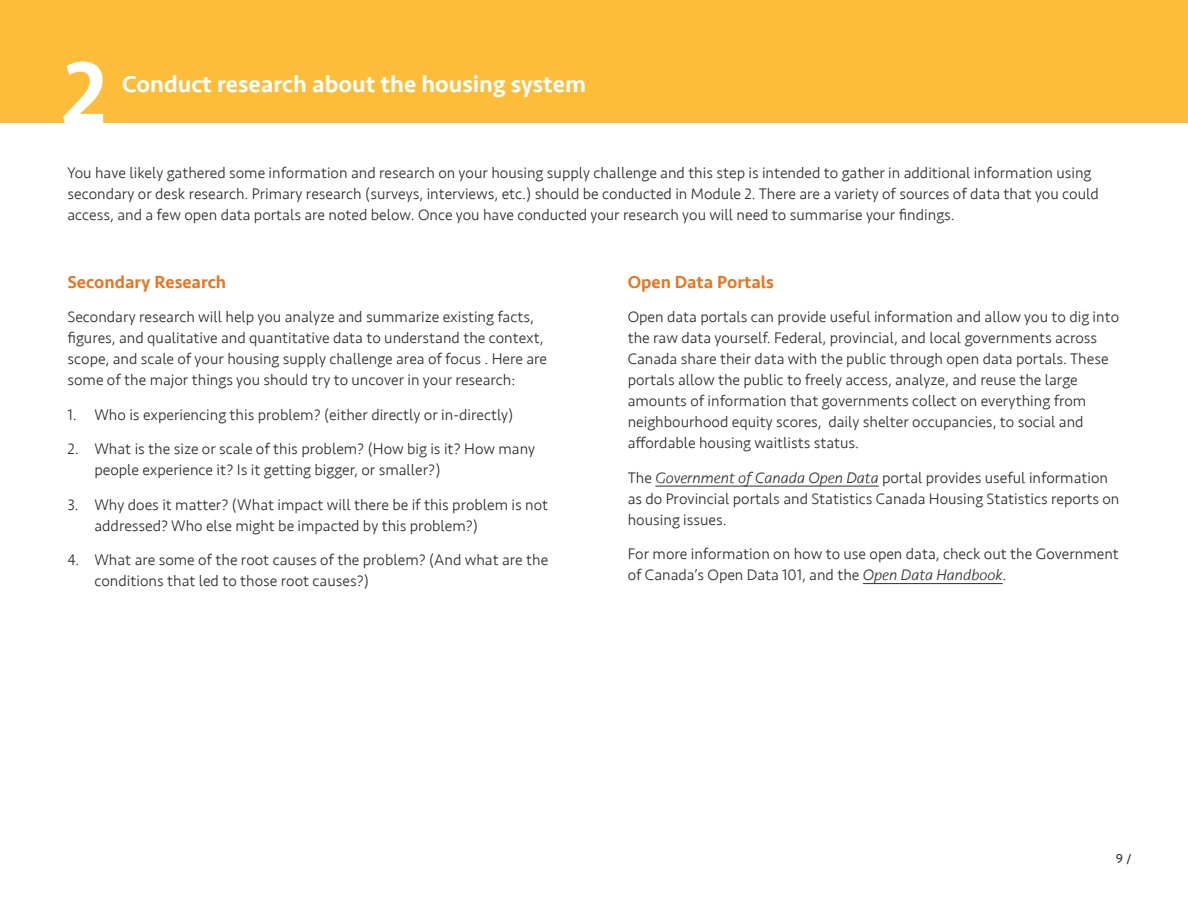
<style>
.page{position:relative;width:1188px;height:918px;background:#fff}
.page>*{position:absolute;margin:0;border:0;box-sizing:border-box;transform-origin:0 0}
.t1{font:500 24px "Seravek";color:#fff}
.t2{font:500 18px "Seravek";color:#e87524}
.t3{font:300 15.75px/21px "Seravek";color:#30302f}
.t4{font:13.5px "Seravek";color:#30302f}
.s1{font-style:italic}
</style>
<div class="page">
<hr style="left:655px;top:486px;width:224px;height:1px;background:#30302f">
<hr style="left:863px;top:583px;width:140px;height:1px;background:#30302f">
<div style="left:0;top:0;width:1188px;height:123px;background:#fdbd3b"></div>
<svg style="left:63px;top:62px;width:40px;height:61px"></svg>
<h1 class="t1" style="left:122px;top:69px;width:465px">Conduct research about the housing system</h1>
<p class="t3" style="left:68px;top:162px;width:1033px">You have likely gathered some information and research on your housing supply challenge and this step is intended to gather in additional information using secondary or desk research. Primary research (surveys, interviews, etc.) should be conducted in Module 2. There are a variety of sources of data that you could access, and a few open data portals are noted below. Once you have conducted your research you will need to summarise your findings.</p>
<p class="t2" style="left:68px;top:271px;width:160px">Secondary Research</p>
<p class="t3" style="left:68px;top:307px;width:481px">Secondary research will help you analyze and summarize existing facts, figures, and qualitative and quantitative data to understand the context, scope, and scale of your housing supply challenge area of focus . Here are some of the major things you should try to uncover in your research:</p>
<p class="t3" style="left:68px;top:404px;width:447px">1. Who is experiencing this problem? (either directly or in-directly)</p>
<p class="t3" style="left:94px;top:439px;width:442px;text-indent:-27px">2. What is the size or scale of this problem? (How big is it? How many people experience it? Is it getting bigger, or smaller?)</p>
<p class="t3" style="left:94px;top:494px;width:455px;text-indent:-27px">3. Why does it matter? (What impact will there be if this problem is not addressed? Who else might be impacted by this problem?)</p>
<p class="t3" style="left:94px;top:550px;width:455px;text-indent:-27px">4. What are some of the root causes of the problem? (And what are the conditions that led to those root causes?)</p>
<p class="t2" style="left:628px;top:271px;width:148px">Open Data Portals</p>
<p class="t3" style="left:628px;top:307px;width:493px">Open data portals can provide useful information and allow you to dig into the raw data yourself. Federal, provincial, and local governments across Canada share their data with the public through open data portals. These portals allow the public to freely access, analyze, and reuse the large amounts of information that governments collect on everything from neighbourhood equity scores, daily shelter occupancies, to social and affordable housing waitlists status.</p>
<p class="t3" style="left:628px;top:467px;width:493px">The <span class="s1">Government of Canada Open Data</span> portal provides useful information as do Provincial portals and Statistics Canada Housing Statistics reports on housing issues.</p>
<p class="t3" style="left:628px;top:544px;width:493px">For more information on how to use open data, check out the Government of Canada’s Open Data 101, and the <span class="s1">Open Data Handbook</span>.</p>
<p class="t4" style="left:1116px;top:848px;width:17px">9 /</p>
</div>
